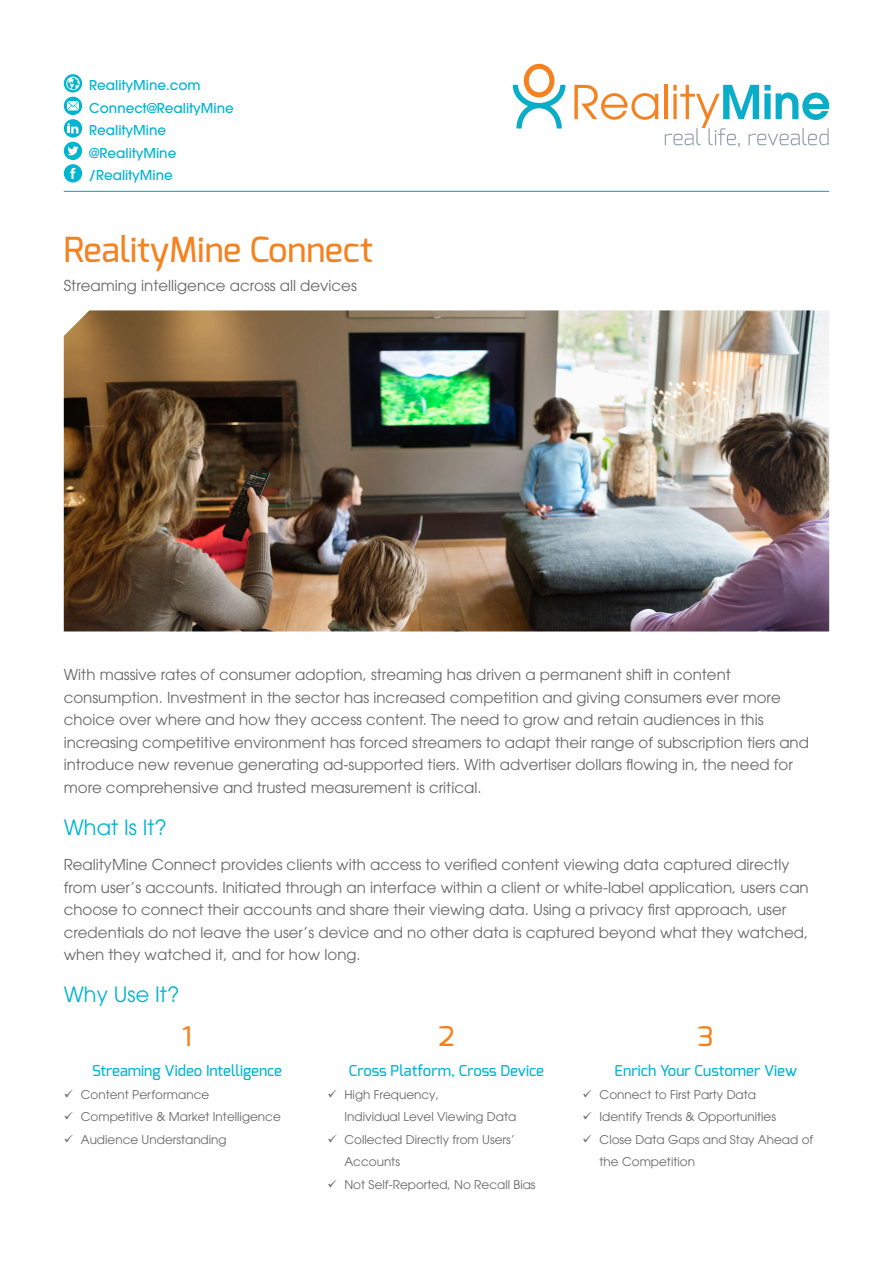
<style>
.page{position:relative;width:893px;height:1263px;background:#fff}
.page>*{position:absolute;margin:0;border:0;box-sizing:border-box;transform-origin:0 0}
.Main_Title{font:500 34.5px "Exo";color:#f58220}
.Utility_Title{font:500 27px "Exo";color:#f58220}
.Section_Title{font:21px "ITC Avant Garde Std";color:#00b5d1}
.t1{font:15px/22.5px "ITC Avant Garde Std";color:#676767}
.Utility_Subtitle{font:500 15px "Exo";color:#00b5d1}
.t2{font:500 13.5px "Avant Garde";color:#00b5d1}
.t3{font:12px/22.5px "ITC Avant Garde Std";color:#676767}
</style>
<div class="page">
<svg style="left:64px;top:74px;width:18px;height:19px"></svg>
<svg style="left:66px;top:77px;width:14px;height:13px"></svg>
<svg style="left:64px;top:97px;width:18px;height:18px"></svg>
<svg style="left:67px;top:101px;width:12px;height:9px"></svg>
<svg style="left:64px;top:119px;width:18px;height:19px"></svg>
<svg style="left:67px;top:123px;width:11px;height:10px"></svg>
<div style="left:64px;top:142px;width:18px;height:18px;background:#00b5d1;border-radius:50%"></div>
<svg style="left:67px;top:146px;width:11px;height:9px"></svg>
<div style="left:64px;top:164px;width:18px;height:19px;background:#00b5d1;border-radius:50%"></div>
<svg style="left:70px;top:168px;width:6px;height:11px"></svg>
<hr style="left:64px;top:191px;width:765px;height:1px;background:#00b5d1">
<svg style="left:574px;top:85px;width:84px;height:35px"></svg>
<hr style="left:664px;top:85px;width:3px;height:34px;background:#f58220">
<svg style="left:665px;top:85px;width:164px;height:62px"></svg>
<svg style="left:513px;top:64px;width:52px;height:65px"></svg>
<img style="left:64px;top:310px;width:765px;height:321px">
<p class="t2" style="left:89px;top:77px;width:113px">RealityMine.com</p>
<p class="t2" style="left:89px;top:100px;width:146px">Connect@RealityMine</p>
<p class="t2" style="left:89px;top:122px;width:78px">RealityMine</p>
<p class="t2" style="left:89px;top:145px;width:89px">@RealityMine</p>
<p class="t2" style="left:89px;top:167px;width:85px">/RealityMine</p>
<p class="Main_Title" style="left:64px;top:228px;width:311px">RealityMine Connect</p>
<p class="t1" style="left:64px;top:274px;width:295px">Streaming intelligence across all devices</p>
<p class="t1" style="left:64px;top:663px;width:747px">With massive rates of consumer adoption, streaming has driven a permanent shift in content consumption. Investment in the sector has increased competition and giving consumers ever more choice over where and how they access content. The need to grow and retain audiences in this increasing competitive environment has forced streamers to adapt their range of subscription tiers and introduce new revenue generating ad-supported tiers. With advertiser dollars flowing in, the need for more comprehensive and trusted measurement is critical.</p>
<p class="Section_Title" style="left:64px;top:814px;width:105px">What Is It?</p>
<p class="t1" style="left:64px;top:853px;width:746px">RealityMine Connect provides clients with access to verified content viewing data captured directly from user’s accounts. Initiated through an interface within a client or white-label application, users can choose to connect their accounts and share their viewing data. Using a privacy first approach, user credentials do not leave the user’s device and no other data is captured beyond what they watched, when they watched it, and for how long.</p>
<p class="Section_Title" style="left:64px;top:981px;width:117px">Why Use It?</p>
<p class="Utility_Title" style="left:182px;top:1019px;width:11px">1</p>
<p class="Utility_Subtitle" style="left:92px;top:1061px;width:192px">Streaming Video Intelligence</p>
<p class="t3" style="left:81px;top:1083px;width:130px">Content Performance</p>
<p class="t3" style="left:81px;top:1106px;width:201px">Competitive &amp; Market Intelligence</p>
<p class="t3" style="left:81px;top:1128px;width:147px">Audience Understanding</p>
<p class="Utility_Title" style="left:438px;top:1019px;width:18px">2</p>
<p class="Utility_Subtitle" style="left:349px;top:1061px;width:197px">Cross Platform, Cross Device</p>
<p class="t3" style="left:344px;top:1083px;width:173px">High Frequency,<br>Individual Level Viewing Data</p>
<p class="t3" style="left:344px;top:1128px;width:172px">Collected Directly from Users’<br>Accounts</p>
<p class="t3" style="left:344px;top:1173px;width:193px">Not Self-Reported, No Recall Bias</p>
<p class="Utility_Title" style="left:698px;top:1019px;width:17px">3</p>
<p class="Utility_Subtitle" style="left:615px;top:1061px;width:184px">Enrich Your Customer View</p>
<p class="t3" style="left:600px;top:1083px;width:158px">Connect to First Party Data</p>
<p class="t3" style="left:600px;top:1106px;width:178px">Identify Trends &amp; Opportunities</p>
<p class="t3" style="left:600px;top:1128px;width:215px">Close Data Gaps and Stay Ahead of the Competition</p>
</div>
